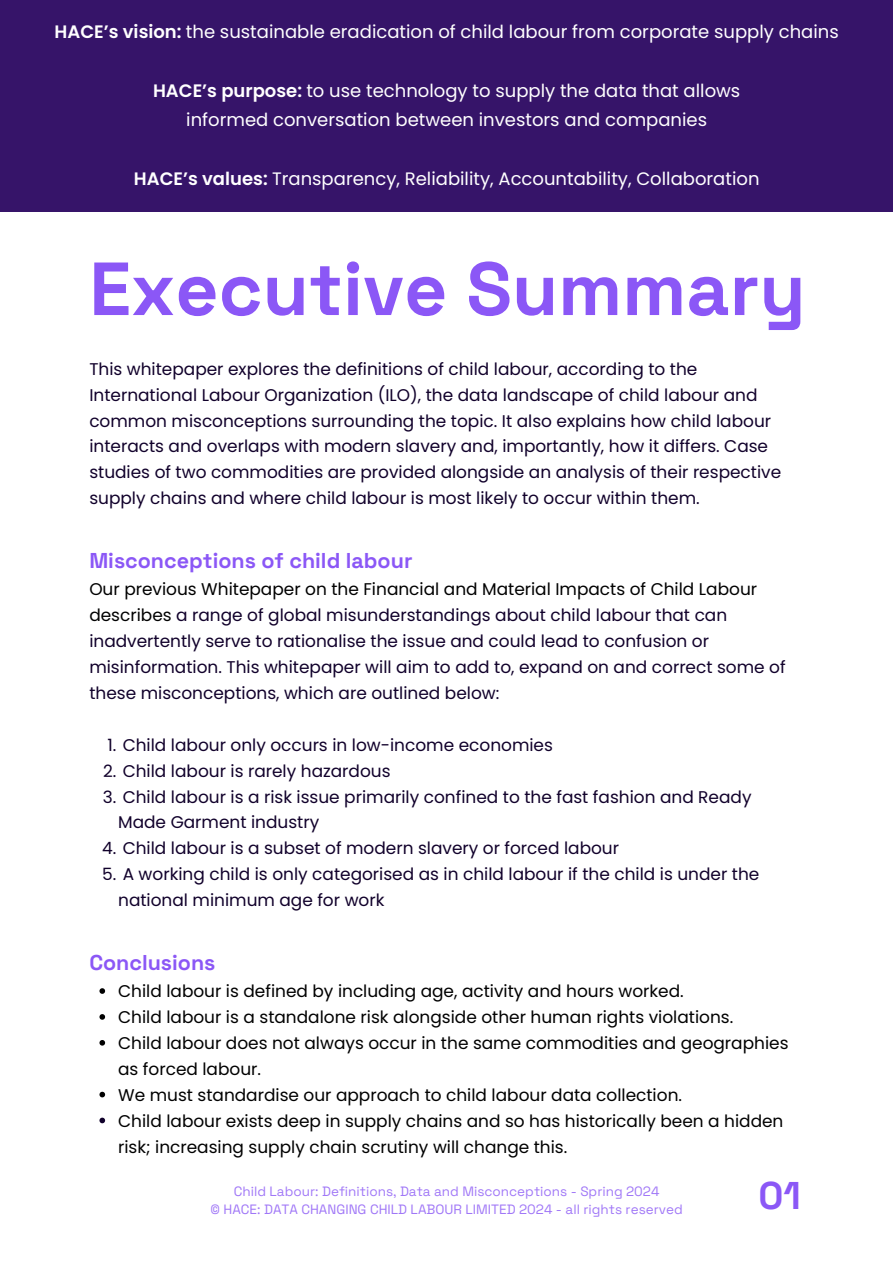
<style>
.page{position:relative;width:893px;height:1264px;background:#fff}
.page>*{position:absolute;margin:0;border:0;box-sizing:border-box;transform-origin:0 0}
.t1{font:700 75px "Space Grotesk";color:#8b57f6}
.t2{font:700 38.7px "Space Grotesk";color:#8b57f6}
.t3{font:700 21.45px "Space Grotesk";color:#8b57f6}
.t4{font:18px/29.2px "Poppins";color:#fff;text-align:center}
.t5{font:16.95px/25.8px "Poppins";color:#11012b}
.t6{font:16.95px/25.8px "Poppins";color:#000}
.t7{font:13.5px "Space Grotesk";color:#a077f7}
.s1{font-weight:600}
.s2{color:#000}
</style>
<div class="page">
<svg style="left:99px;top:988px;width:6px;height:5px"></svg>
<svg style="left:99px;top:1014px;width:6px;height:5px"></svg>
<svg style="left:99px;top:1040px;width:6px;height:5px"></svg>
<svg style="left:99px;top:1091px;width:6px;height:6px"></svg>
<svg style="left:99px;top:1117px;width:6px;height:6px"></svg>
<div style="left:0;top:0;width:892px;height:211px;background:#361469"></div>
<p class="t4" style="left:55px;top:17px;width:785px"><span class="s1">HACE’s vision:</span> the sustainable eradication of child labour from corporate supply chains</p>
<p class="t4" style="left:153px;top:76px;width:588px"><span class="s1">HACE’s purpose:</span> to use technology to supply the data that allows informed conversation between investors and companies</p>
<p class="t4" style="left:134px;top:164px;width:627px"><span class="s1">HACE’s values:</span> Transparency, Reliability, Accountability, Collaboration</p>
<h3 class="t1" style="left:89px;top:241px;width:717px">Executive Summary</h3>
<h1 class="t5" style="left:89px;top:356px;width:693px">This whitepaper explores the definitions of child labour, according to the International Labour Organization (ILO), the data landscape of child labour and common misconceptions surrounding the topic. It also explains how child labour interacts and overlaps with modern slavery and, importantly, how it differs. Case studies of two commodities are provided alongside an analysis of their respective supply chains and where child labour is most likely to occur within them.</h1>
<h3 class="t3" style="left:89px;top:547px;width:324px">Misconceptions of child labour</h3>
<h3 class="t5" style="left:89px;top:576px;width:697px"><span class="s2">Our previous Whitepaper on the Financial and Material Impacts of Child Labour describes</span> a range of global misunderstandings about child labour that can inadvertently serve to rationalise the issue and could lead to confusion or misinformation. This whitepaper will aim to add to, expand on and correct some of these misconceptions, which are outlined below:</h3>
<h3 class="t5" style="left:107px;top:732px;width:447px">1. Child labour only occurs in low-income economies</h3>
<h3 class="t5" style="left:103px;top:757px;width:289px">2. Child labour is rarely hazardous</h3>
<h3 class="t5" style="left:118px;top:783px;width:635px;text-indent:-15px">3. Child labour is a risk issue primarily confined to the fast fashion and Ready<br>Made Garment industry</h3>
<h3 class="t5" style="left:102px;top:835px;width:518px">4. Child labour is a subset of modern slavery or forced labour</h3>
<h3 class="t5" style="left:118px;top:861px;width:642px;text-indent:-16px">5. A working child is only categorised as in child labour if the child is under the national minimum age for work</h3>
<h3 class="t3" style="left:89px;top:949px;width:128px">Conclusions</h3>
<h2 class="t6" style="left:118px;top:978px;width:567px">Child labour is defined by including age, activity and hours worked.</h2>
<h3 class="t6" style="left:118px;top:1004px;width:616px">Child labour is a standalone risk alongside other human rights violations.</h3>
<h3 class="t6" style="left:118px;top:1030px;width:671px">Child labour does not always occur in the same commodities and geographies as forced labour.</h3>
<h3 class="t6" style="left:118px;top:1081px;width:565px">We must standardise our approach to child labour data collection.</h3>
<h3 class="t6" style="left:118px;top:1107px;width:666px">Child labour exists deep in supply chains and so has historically been a hidden risk; increasing supply chain scrutiny will change this.</h3>
<p class="t7" style="left:234px;top:1183px;width:427px">Child Labour: Definitions, Data and Misconceptions - Spring 2024</p>
<p class="t7" style="left:210px;top:1201px;width:474px">© HACE: DATA CHANGING CHILD LABOUR LIMITED 2024 - all rights reserved</p>
<p class="t2" style="left:758px;top:1170px;width:44px">01</p>
</div>
